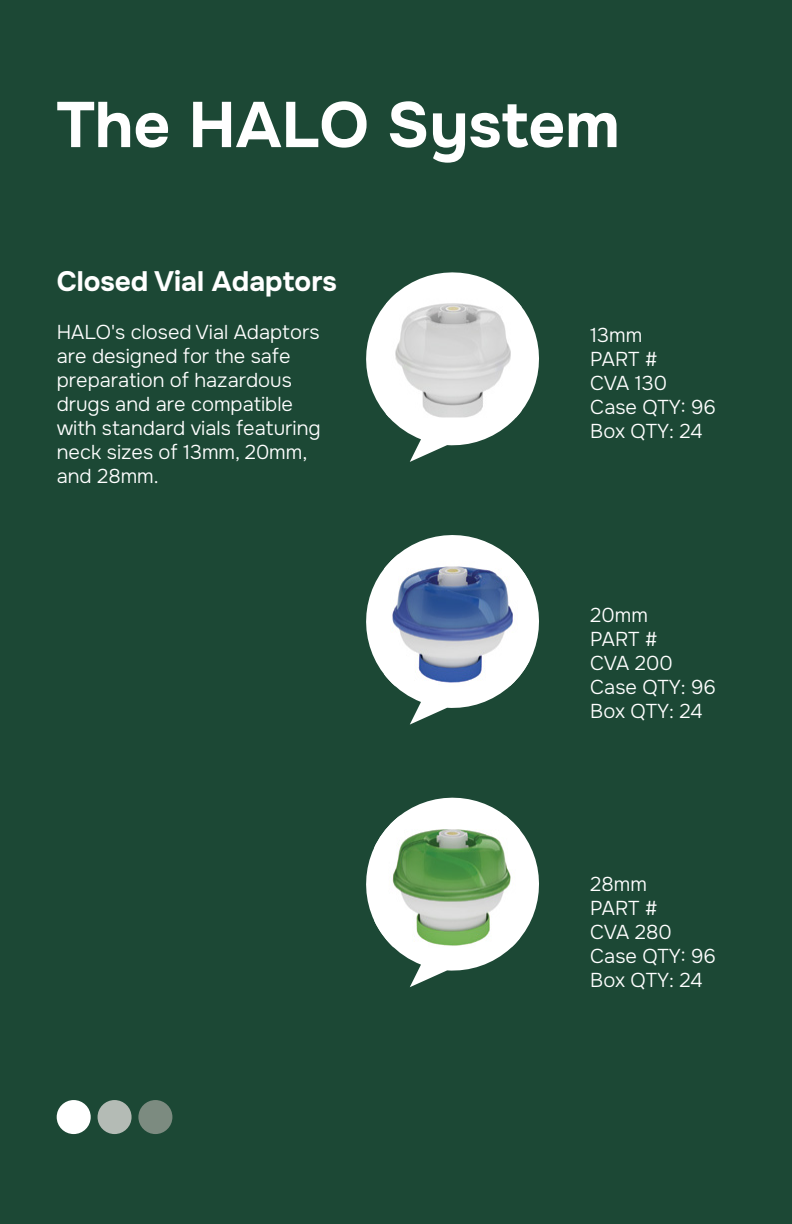
<style>
.page{position:relative;width:792px;height:1224px;background:#1c4835}
.page>*{position:absolute;margin:0;border:0;box-sizing:border-box;transform-origin:0 0}
.t1{font:64px "Onest";color:#fff}
.t2{font:28px "Onest";color:#fff}
.t3{font:20px/24px "Onest";color:#fff}
</style>
<div class="page">
<div style="left:57px;top:1100px;width:34px;height:34px;background:#fff;border-radius:50%"></div>
<div style="left:98px;top:1100px;width:34px;height:34px;background:#b4bbb5;border-radius:50%"></div>
<div style="left:138px;top:1100px;width:34px;height:34px;background:#7c8b80;border-radius:50%"></div>
<svg style="left:366px;top:272px;width:173px;height:190px"></svg>
<img style="left:386px;top:293px;width:136px;height:124px">
<svg style="left:366px;top:535px;width:173px;height:190px"></svg>
<img style="left:384px;top:555px;width:145px;height:131px">
<svg style="left:366px;top:797px;width:173px;height:190px"></svg>
<img style="left:374px;top:816px;width:146px;height:131px">
<h1 class="t1" style="left:57px;top:86px;width:565px">The HALO System</h1>
<h2 class="t2" style="left:57px;top:264px;width:282px">Closed Vial Adaptors</h2>
<p class="t3" style="left:57px;top:321px;width:265px">HALO's closed Vial Adaptors are designed for the safe preparation of hazardous drugs and are compatible with standard vials featuring neck sizes of 13mm, 20mm, and 28mm.</p>
<p class="t3" style="left:590px;top:324px;width:127px">13mm<br>PART #<br>CVA 130<br>Case QTY: 96<br>Box QTY: 24</p>
<p class="t3" style="left:590px;top:603px;width:127px">20mm<br>PART #<br>CVA 200<br>Case QTY: 96<br>Box QTY: 24</p>
<p class="t3" style="left:590px;top:873px;width:127px">28mm<br>PART #<br>CVA 280<br>Case QTY: 96<br>Box QTY: 24</p>
</div>
